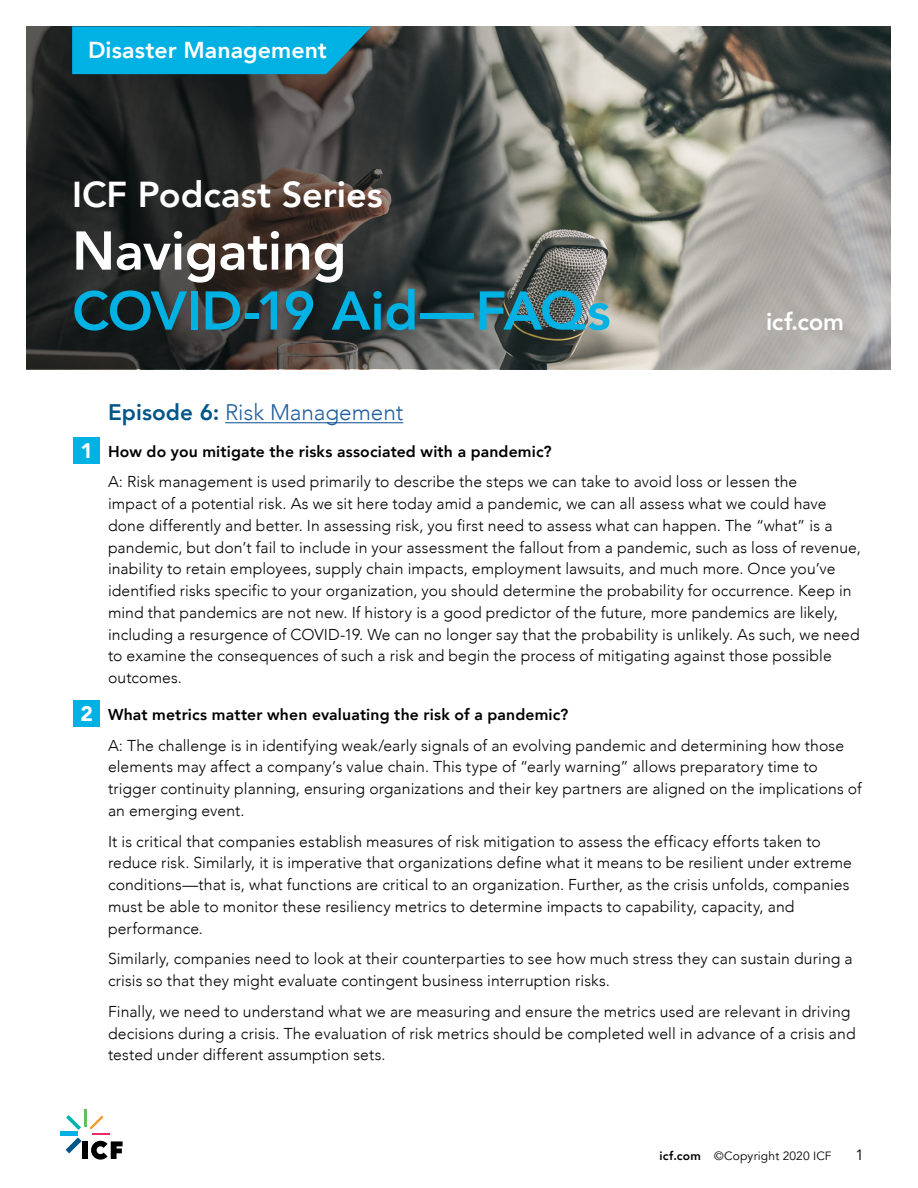
<style>
.page{position:relative;width:918px;height:1188px;background:#fff}
.page>*{position:absolute;margin:0;border:0;box-sizing:border-box;transform-origin:0 0}
.t1{font:800 54px "Avenir";letter-spacing:-.015em;color:#00b1e4}
.t2{font:800 54px "Avenir";letter-spacing:-.005em;color:#fff}
.t3{font:800 36px "Avenir";color:#fff}
.t4{font:800 24px "Avenir";letter-spacing:-.015em;color:#fff}
.t5{font:800 23.1px "Avenir";letter-spacing:.005em;color:#fff}
.t6{font:300 22.5px "Avenir";color:#215e9e}
.t7{font:900 21px "Avenir";color:#fff}
.t8{font:300 15.75px/21.8px "Avenir";letter-spacing:.005em;color:#000}
.t9{font:800 15.75px "Avenir";letter-spacing:.01em;color:#000}
.t10{font:15px "Avenir";color:#000}
.t11{font:12px "Avenir";letter-spacing:.01em;color:#000}
.s1{font-weight:800;color:#005689}
.s2{font-weight:800}
</style>
<div class="page">
<hr style="left:225px;top:422px;width:178px;height:1px;background:#215e9e">
<img style="left:637px;top:26px;width:254px;height:343px">
<svg style="left:27px;top:26px;width:610px;height:343px;background:#454541"></svg>
<svg style="left:72px;top:26px;width:300px;height:48px;background:#06a8d6"></svg>
<div style="left:73px;top:437px;width:27px;height:27px;background:#00b1e4"></div>
<div style="left:73px;top:700px;width:27px;height:27px;background:#00b1e4"></div>
<svg style="left:66px;top:1137px;width:16px;height:16px"></svg>
<hr style="left:60px;top:1132px;width:18px;height:4px;background:#00b1e4">
<svg style="left:66px;top:1115px;width:15px;height:15px"></svg>
<hr style="left:84px;top:1109px;width:3px;height:18px;background:#65bd60">
<svg style="left:90px;top:1116px;width:20px;height:19px"></svg>
<div style="left:82px;top:1141px;width:6px;height:18px;background:#000"></div>
<svg style="left:91px;top:1141px;width:32px;height:19px"></svg>
<h3 class="t5" style="left:88px;top:32px;width:240px">Disaster Management</h3>
<h2 class="t3" style="left:72px;top:166px;width:312px">ICF Podcast Series</h2>
<h1 class="t2" style="left:72px;top:209px;width:276px">Navigating</h1>
<h1 class="t1" style="left:72px;top:269px;width:540px">COVID-19 Aid—FAQs</h1>
<h3 class="t4" style="left:766px;top:303px;width:79px">icf.com</h3>
<h3 class="t7" style="left:81px;top:433px;width:14px">1</h3>
<h3 class="t7" style="left:81px;top:696px;width:14px">2</h3>
<h3 class="t6" style="left:108px;top:399px;width:297px"><span class="s1">Episode 6:</span> Risk Management</h3>
<p class="t9" style="left:108px;top:439px;width:445px">How do you mitigate the risks associated with a pandemic?</p>
<p class="t8" style="left:108px;top:471px;width:754px">A: Risk management is used primarily to describe the steps we can take to avoid loss or lessen the<br>impact of a potential risk. As we sit here today amid a pandemic, we can all assess what we could have done differently and better. In assessing risk, you first need to assess what can happen. The “what” is a pandemic, but don’t fail to include in your assessment the fallout from a pandemic, such as loss of revenue, inability to retain employees, supply chain impacts, employment lawsuits, and much more. Once you’ve identified risks specific to your organization, you should determine the probability for occurrence. Keep in mind that pandemics are not new. If history is a good predictor of the future, more pandemics are likely, including a resurgence of COVID-19. We can no longer say that the probability is unlikely. As such, we need to examine the consequences of such a risk and begin the process of mitigating against those possible outcomes.</p>
<p class="t9" style="left:108px;top:702px;width:462px">What metrics matter when evaluating the risk of a pandemic?</p>
<p class="t8" style="left:108px;top:734px;width:755px">A: The challenge is in identifying weak/early signals of an evolving pandemic and determining how those elements may affect a company’s value chain. This type of “early warning” allows preparatory time to trigger continuity planning, ensuring organizations and their key partners are aligned on the implications of an emerging event.</p>
<p class="t8" style="left:108px;top:830px;width:746px">It is critical that companies establish measures of risk mitigation to assess the efficacy efforts taken to reduce risk. Similarly, it is imperative that organizations define what it means to be resilient under extreme conditions—that is, what functions are critical to an organization. Further, as the crisis unfolds, companies must be able to monitor these resiliency metrics to determine impacts to capability, capacity, and performance.</p>
<p class="t8" style="left:108px;top:948px;width:746px">Similarly, companies need to look at their counterparties to see how much stress they can sustain during a crisis so that they might evaluate contingent business interruption risks.</p>
<p class="t8" style="left:108px;top:1001px;width:749px">Finally, we need to understand what we are measuring and ensure the metrics used are relevant in driving decisions during a crisis. The evaluation of risk metrics should be completed well in advance of a crisis and tested under different assumption sets.</p>
<p class="t11" style="left:660px;top:1148px;width:174px"><span class="s2">icf.com</span> ©Copyright 2020 ICF</p>
<p class="t10" style="left:856px;top:1146px;width:10px">1</p>
</div>
